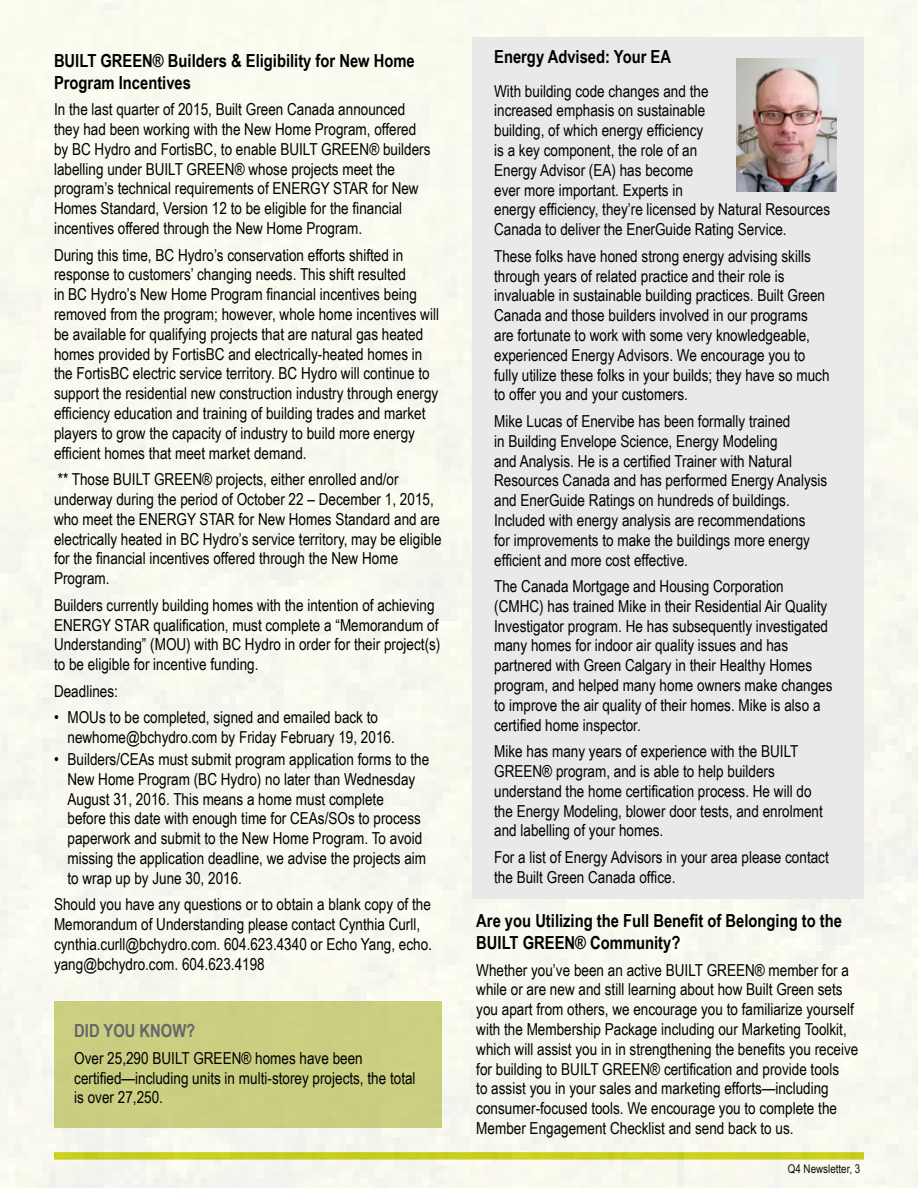
<style>
.page{position:relative;width:918px;height:1188px;background:#faf9ef}
.page>*{position:absolute;margin:0;border:0;box-sizing:border-box;transform-origin:0 0}
.t1{font:700 18px/21.6px "Arial Narrow";color:#000}
.t2{font:700 18px "Arial Narrow";color:#656669}
.t3{font:16.5px/19.8px "Arial Narrow";color:#000}
.t4{font:12px "Arial Narrow";color:#000}
</style>
<div class="page">
<div style="left:472px;top:37px;width:392px;height:862px;background:#e9e9ea"></div>
<img style="left:737px;top:59px;width:100px;height:133px">
<div style="left:54px;top:1001px;width:388px;height:127px;background:#cace81"></div>
<p class="t1" style="left:54px;top:49px;width:362px">BUILT GREEN® Builders &amp; Eligibility for New Home<br>Program Incentives</p>
<p class="t3" style="left:54px;top:99px;width:378px">In the last quarter of 2015, Built Green Canada announced they had been working with the New Home Program, offered by BC Hydro and FortisBC, to enable BUILT GREEN® builders labelling under BUILT GREEN® whose projects meet the program’s technical requirements of ENERGY STAR for New Homes Standard, Version 12 to be eligible for the financial incentives offered through the New Home Program.</p>
<p class="t3" style="left:54px;top:244px;width:387px">During this time, BC Hydro’s conservation efforts shifted in response to customers’ changing needs. This shift resulted<br>in BC Hydro’s New Home Program financial incentives being removed from the program; however, whole home incentives will be available for qualifying projects that are natural gas heated homes provided by FortisBC and electrically-heated homes in the FortisBC electric service territory. BC Hydro will continue to support the residential new construction industry through energy efficiency education and training of building trades and market players to grow the capacity of industry to build more energy efficient homes that meet market demand.</p>
<p class="t3" style="left:54px;top:469px;width:389px">** Those BUILT GREEN® projects, either enrolled and/or underway during the period of October 22 – December 1, 2015, who meet the ENERGY STAR for New Homes Standard and are electrically heated in BC Hydro’s service territory, may be eligible for the financial incentives offered through the New Home Program.</p>
<p class="t3" style="left:54px;top:594px;width:388px">Builders currently building homes with the intention of achieving ENERGY STAR qualification, must complete a “Memorandum of Understanding” (MOU) with BC Hydro in order for their project(s) to be eligible for incentive funding.</p>
<p class="t3" style="left:54px;top:680px;width:65px">Deadlines:</p>
<p class="t3" style="left:67px;top:707px;width:329px;text-indent:-13px">• MOUs to be completed, signed and emailed back to newhome@bchydro.com by Friday February 19, 2016.</p>
<p class="t3" style="left:67px;top:749px;width:363px;text-indent:-13px">• Builders/CEAs must submit program application forms to the New Home Program (BC Hydro) no later than Wednesday August 31, 2016. This means a home must complete<br>before this date with enough time for CEAs/SOs to process paperwork and submit to the New Home Program. To avoid missing the application deadline, we advise the projects aim to wrap up by June 30, 2016.</p>
<p class="t3" style="left:54px;top:894px;width:380px">Should you have any questions or to obtain a blank copy of the Memorandum of Understanding please contact Cynthia Curll, cynthia.curll@bchydro.com. 604.623.4340 or Echo Yang, echo. yang@bchydro.com. 604.623.4198</p>
<p class="t2" style="left:74px;top:1017px;width:123px">DID YOU KNOW?</p>
<p class="t3" style="left:74px;top:1048px;width:343px">Over 25,290 BUILT GREEN® homes have been certified—including units in multi-storey projects, the total is over 27,250.</p>
<p class="t1" style="left:494px;top:45px;width:178px">Energy Advised: Your EA</p>
<p class="t3" style="left:494px;top:80px;width:337px">With building code changes and the<br>increased emphasis on sustainable<br>building, of which energy efficiency<br>is a key component, the role of an<br>Energy Advisor (EA) has become<br>ever more important. Experts in<br>energy efficiency, they’re licensed by Natural Resources Canada to deliver the EnerGuide Rating Service.</p>
<p class="t3" style="left:494px;top:245px;width:337px">These folks have honed strong energy advising skills through years of related practice and their role is invaluable in sustainable building practices. Built Green Canada and those builders involved in our programs are fortunate to work with some very knowledgeable, experienced Energy Advisors. We encourage you to fully utilize these folks in your builds; they have so much to offer you and your customers.</p>
<p class="t3" style="left:494px;top:411px;width:335px">Mike Lucas of Enervibe has been formally trained<br>in Building Envelope Science, Energy Modeling<br>and Analysis. He is a certified Trainer with Natural Resources Canada and has performed Energy Analysis and EnerGuide Ratings on hundreds of buildings.<br>Included with energy analysis are recommendations<br>for improvements to make the buildings more energy efficient and more cost effective.</p>
<p class="t3" style="left:494px;top:576px;width:340px">The Canada Mortgage and Housing Corporation (CMHC) has trained Mike in their Residential Air Quality Investigator program. He has subsequently investigated many homes for indoor air quality issues and has partnered with Green Calgary in their Healthy Homes program, and helped many home owners make changes to improve the air quality of their homes. Mike is also a certified home inspector.</p>
<p class="t3" style="left:494px;top:741px;width:330px">Mike has many years of experience with the BUILT GREEN® program, and is able to help builders understand the home certification process. He will do the Energy Modeling, blower door tests, and enrolment and labelling of your homes.</p>
<p class="t3" style="left:494px;top:847px;width:336px">For a list of Energy Advisors in your area please contact the Built Green Canada office.</p>
<p class="t1" style="left:476px;top:909px;width:367px">Are you Utilizing the Full Benefit of Belonging to the<br>BUILT GREEN® Community?</p>
<p class="t3" style="left:476px;top:959px;width:384px">Whether you’ve been an active BUILT GREEN® member for a while or are new and still learning about how Built Green sets you apart from others, we encourage you to familiarize yourself with the Membership Package including our Marketing Toolkit, which will assist you in in strengthening the benefits you receive for building to BUILT GREEN® certification and provide tools<br>to assist you in your sales and marketing efforts—including consumer-focused tools. We encourage you to complete the Member Engagement Checklist and send back to us.</p>
<p class="t4" style="left:788px;top:1160px;width:74px">Q4 Newsletter, 3</p>
</div>
